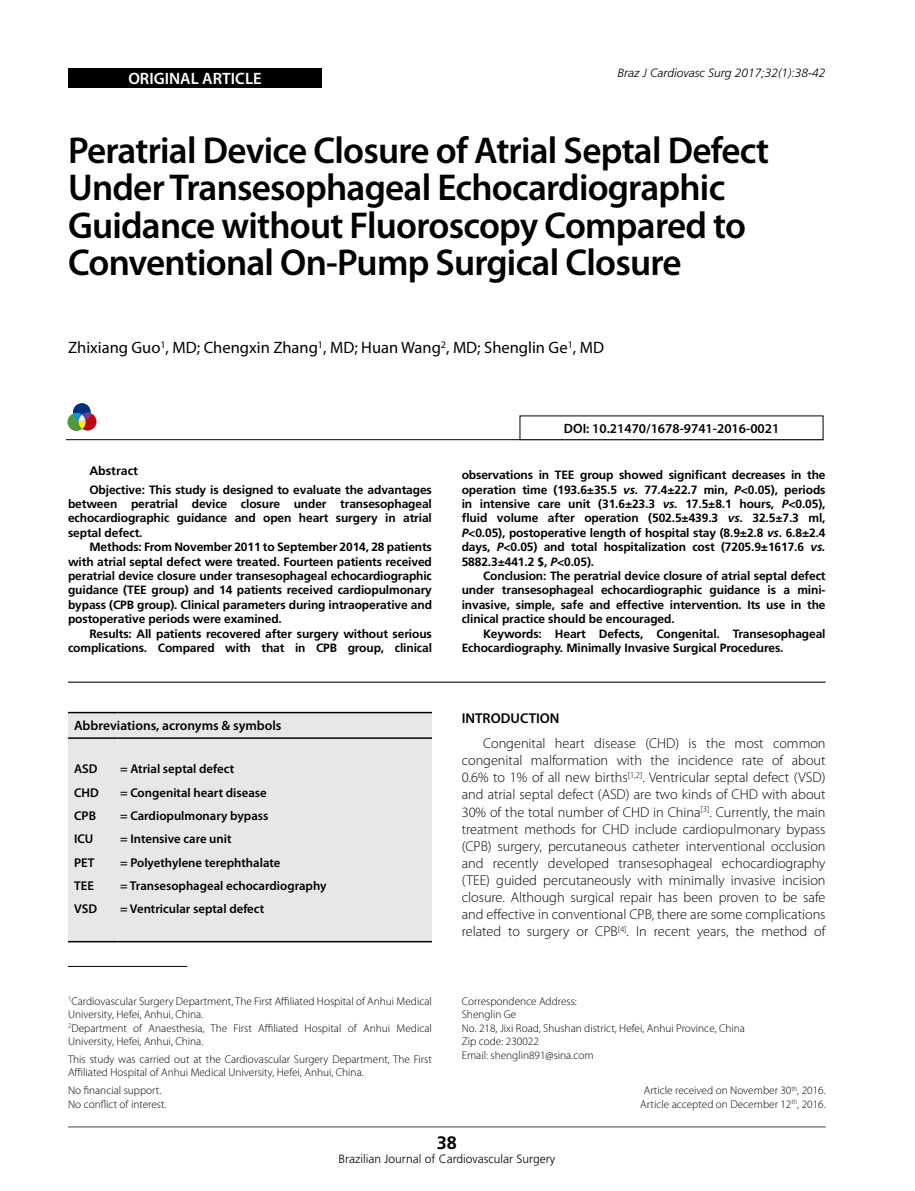
<style>
.page{position:relative;width:915px;height:1191px;background:#fff}
.page>*{position:absolute;margin:0;border:0;box-sizing:border-box;transform-origin:0 0}
.t1{font:600 37.5px/37.5px "Myriad Pro";letter-spacing:-.02em;color:#000}
.t2{font:700 18px "Frutiger";color:#000}
.t3{font:16.5px "Myriad Pro";color:#000}
.t4{font:600 16.5px "Myriad Pro";color:#fff}
.t5{font:300 14.25px/17.1px "Myriad Pro";color:#000;text-align:justify}
.t6{font:600 14.25px "Myriad Pro";color:#000}
.t7{font:600 13.5px "Myriad Pro";color:#000}
.t8{font:600 12.75px/23.4px "Myriad Pro";color:#000}
.t9{font:700 12.3px "Frutiger";color:#000}
.t10{font:700 12px/14.4px "Frutiger";letter-spacing:-.01em;color:#000;text-align:justify}
.t11{font:300 12px "Frutiger";color:#000}
.t12{font:italic 300 12px "Frutiger";color:#000}
.t13{font:300 11.25px/13.5px "Myriad Pro";color:#000}
.s1{font-style:italic}
</style>
<div class="page">
<hr style="left:68px;top:1126px;width:757px;height:1px;background:#414042">
<div style="left:68px;top:68px;width:254px;height:20px;background:#000"></div>
<hr style="left:68px;top:681px;width:757px;height:1px;background:#000">
<hr style="left:66px;top:439px;width:757px;height:1px;background:#000">
<div style="left:519px;top:415px;width:304px;height:25px;border:1px solid #000"></div>
<hr style="left:68px;top:966px;width:119px;height:1px;background:#000">
<div style="left:68px;top:713px;width:364px;height:228px;background:#e6e7e8"></div>
<hr style="left:68px;top:712px;width:49px;height:1px;background:#000">
<hr style="left:117px;top:712px;width:315px;height:1px;background:#000">
<hr style="left:68px;top:737px;width:49px;height:2px;background:#000">
<hr style="left:117px;top:737px;width:315px;height:2px;background:#000">
<hr style="left:68px;top:941px;width:49px;height:1px;background:#000">
<hr style="left:117px;top:941px;width:315px;height:1px;background:#000">
<svg style="left:67px;top:403px;width:29px;height:28px"></svg>
<h3 class="t4" style="left:128px;top:69px;width:135px">ORIGINAL ARTICLE</h3>
<p class="t12" style="left:617px;top:66px;width:210px">Braz J Cardiovasc Surg 2017;32(1):38-42</p>
<h1 class="t1" style="left:68px;top:132px;width:702px">Peratrial Device Closure of Atrial Septal Defect Under Transesophageal Echocardiographic Guidance without Fluoroscopy Compared to Conventional On-Pump Surgical Closure</h1>
<h3 class="t3" style="left:68px;top:338px;width:537px">Zhixiang Guo<sup>1</sup>, MD; Chengxin Zhang<sup>1</sup>, MD; Huan Wang<sup>2</sup>, MD; Shenglin Ge<sup>1</sup>, MD</h3>
<p class="t9" style="left:89px;top:463px;width:50px">Abstract</p>
<p class="t10" style="left:68px;top:482px;width:365px;text-indent:21px">Objective: This study is designed to evaluate the advantages between peratrial device closure under transesophageal echocardiographic guidance and open heart surgery in atrial septal defect.</p>
<p class="t10" style="left:68px;top:539px;width:365px;text-indent:21px">Methods: From November 2011 to September 2014, 28 patients with atrial septal defect were treated. Fourteen patients received peratrial device closure under transesophageal echocardiographic guidance (TEE group) and 14 patients received cardiopulmonary bypass (CPB group). Clinical parameters during intraoperative and postoperative periods were examined.</p>
<p class="t10" style="left:68px;top:626px;width:365px;text-align:right">Results: All patients recovered after surgery without serious complications. Compared with that in CPB group, clinical</p>
<p class="t7" style="left:74px;top:718px;width:209px">Abbreviations, acronyms &amp; symbols</p>
<p class="t8" style="left:74px;top:757px;width:26px">ASD<br>CHD<br>CPB<br>ICU<br>PET<br>TEE<br>VSD</p>
<p class="t8" style="left:120px;top:757px;width:208px">= Atrial septal defect<br>= Congenital heart disease<br>= Cardiopulmonary bypass<br>= Intensive care unit<br>= Polyethylene terephthalate<br>= Transesophageal echocardiography = Ventricular septal defect</p>
<p class="t13" style="left:68px;top:994px;width:365px"><sup>1</sup>Cardiovascular Surgery Department, The First Affiliated Hospital of Anhui Medical University, Hefei, Anhui, China.<br><sup>2</sup>Department of Anaesthesia, The First Affiliated Hospital of Anhui Medical University, Hefei, Anhui, China.</p>
<p class="t13" style="left:68px;top:1052px;width:365px">This study was carried out at the Cardiovascular Surgery Department, The First<br>Affiliated Hospital of Anhui Medical University, Hefei, Anhui, China.</p>
<p class="t13" style="left:68px;top:1083px;width:100px">No financial support.<br>No conflict of interest.</p>
<p class="t7" style="left:563px;top:420px;width:217px">DOI: 10.21470/1678-9741-2016-0021</p>
<p class="t10" style="left:461px;top:467px;width:365px">observations in TEE group showed significant decreases in the operation time (193.6±35.5 <span class="s1">vs.</span> 77.4±22.7 min, <span class="s1">P</span>&lt;0.05), periods in intensive care unit (31.6±23.3 <span class="s1">vs.</span> 17.5±8.1 hours, <span class="s1">P</span>&lt;0.05), fluid volume after operation (502.5±439.3 <span class="s1">vs</span>. 32.5±7.3 ml, <span class="s1">P</span>&lt;0.05), postoperative length of hospital stay (8.9±2.8 <span class="s1">vs</span>. 6.8±2.4 days, <span class="s1">P</span>&lt;0.05) and total hospitalization cost (7205.9±1617.6 <span class="s1">vs.<br></span>5882.3±441.2 $, <span class="s1">P</span>&lt;0.05).</p>
<p class="t10" style="left:461px;top:568px;width:365px;text-indent:21px">Conclusion: The peratrial device closure of atrial septal defect under transesophageal echocardiographic guidance is a mini&shy;invasive, simple, safe and effective intervention. Its use in the clinical practice should be encouraged.</p>
<p class="t10" style="left:461px;top:626px;width:365px;text-indent:21px">Keywords: Heart Defects, Congenital. Transesophageal<br>Echocardiography. Minimally Invasive Surgical Procedures.</p>
<p class="t6" style="left:461px;top:710px;width:99px">INTRODUCTION</p>
<p class="t5" style="left:461px;top:735px;width:365px;text-indent:21px">Congenital heart disease (CHD) is the most common congenital malformation with the incidence rate of about 0.6% to 1% of all new births<sup>[1,2]</sup>. Ventricular septal defect (VSD) and atrial septal defect (ASD) are two kinds of CHD with about 30% of the total number of CHD in China<sup>[3]</sup>. Currently, the main treatment methods for CHD include cardiopulmonary bypass (CPB) surgery, percutaneous catheter interventional occlusion and recently developed transesophageal echocardiography (TEE) guided percutaneously with minimally invasive incision closure. Although surgical repair has been proven to be safe and effective in conventional CPB, there are some complications related to surgery or CPB<sup>[4]</sup>. In recent years, the method of</p>
<p class="t13" style="left:461px;top:994px;width:285px">Correspondence Address:<br>Shenglin Ge<br>No. 218, Jixi Road, Shushan district, Hefei, Anhui Province, China<br>Zip code: 230022<br>Email: shenglin891@sina.com</p>
<p class="t13" style="left:640px;top:1083px;width:187px;text-align:center">Article received on November 30<sup>th</sup>, 2016.<br>Article accepted on December 12<sup>th</sup>, 2016.</p>
<h2 class="t2" style="left:436px;top:1132px;width:22px">38</h2>
<p class="t11" style="left:338px;top:1152px;width:218px">Brazilian Journal of Cardiovascular Surgery</p>
</div>
